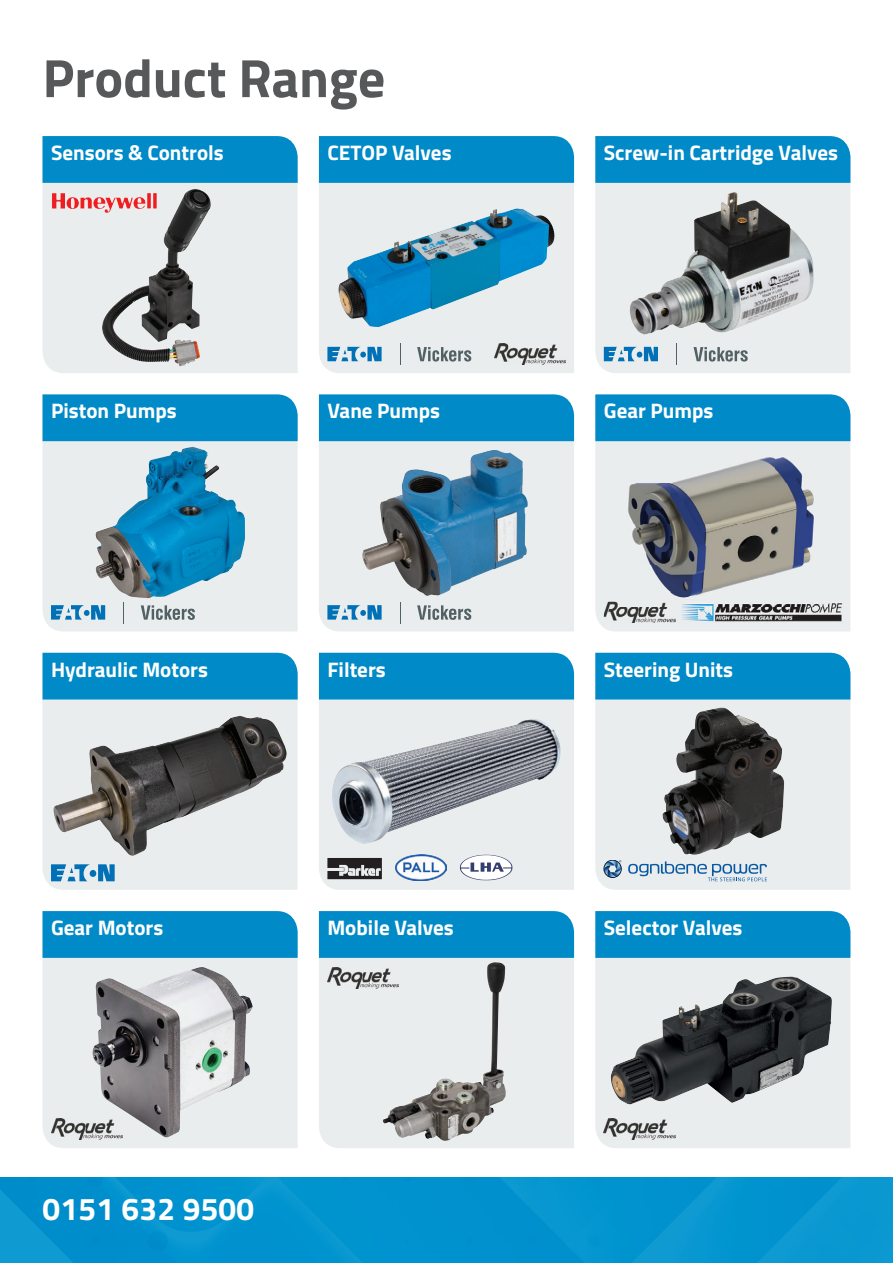
<style>
.page{position:relative;width:893px;height:1263px;background:#fff}
.page>*{position:absolute;margin:0;border:0;box-sizing:border-box;transform-origin:0 0}
.t1{font:700 54px "Titillium Web";color:#57585a}
.t2{font:700 31.5px "Titillium Web";letter-spacing:.01em;color:#fff}
.t3{font:700 21px "Titillium Web";color:#fff}
</style>
<div class="page">
<img style="left:0;top:1178px;width:893px;height:85px">
<svg style="left:43px;top:183px;width:255px;height:190px;fill:#eaedee"></svg>
<img style="left:105px;top:189px;width:87px;height:127px">
<div style="left:319px;top:183px;width:255px;height:190px;background:#eaedee"></div>
<img style="left:338px;top:208px;width:216px;height:119px">
<div style="left:595px;top:441px;width:255px;height:190px;background:#eaedee"></div>
<img style="left:618px;top:442px;width:210px;height:123px">
<img style="left:618px;top:565px;width:52px;height:37px">
<img style="left:670px;top:565px;width:53px;height:41px">
<img style="left:723px;top:565px;width:105px;height:37px">
<div style="left:43px;top:958px;width:255px;height:190px;background:#eaedee"></div>
<img style="left:93px;top:967px;width:160px;height:170px">
<div style="left:319px;top:958px;width:255px;height:190px;background:#eaedee"></div>
<div style="left:595px;top:958px;width:255px;height:190px;background:#eaedee"></div>
<img style="left:611px;top:976px;width:221px;height:128px">
<div style="left:595px;top:183px;width:255px;height:190px;background:#eaedee"></div>
<img style="left:630px;top:192px;width:184px;height:142px">
<div style="left:43px;top:441px;width:255px;height:190px;background:#eaedee"></div>
<img style="left:95px;top:447px;width:150px;height:151px">
<div style="left:43px;top:699px;width:255px;height:191px;background:#eaedee"></div>
<img style="left:53px;top:716px;width:234px;height:140px">
<div style="left:319px;top:699px;width:255px;height:191px;background:#eaedee"></div>
<img style="left:331px;top:719px;width:230px;height:125px">
<div style="left:595px;top:699px;width:255px;height:191px;background:#eaedee"></div>
<img style="left:662px;top:708px;width:122px;height:147px">
<div style="left:319px;top:441px;width:255px;height:190px;background:#eaedee"></div>
<img style="left:362px;top:450px;width:166px;height:146px">
<img style="left:52px;top:193px;width:105px;height:16px">
<div style="left:43px;top:136px;width:255px;height:47px;background:#008ac8"></div>
<div style="left:319px;top:136px;width:255px;height:47px;background:#008ac8"></div>
<div style="left:595px;top:394px;width:255px;height:47px;background:#008ac8"></div>
<div style="left:43px;top:911px;width:255px;height:47px;background:#008ac8"></div>
<div style="left:319px;top:911px;width:255px;height:47px;background:#008ac8"></div>
<div style="left:595px;top:911px;width:255px;height:47px;background:#008ac8"></div>
<div style="left:595px;top:136px;width:255px;height:47px;background:#008ac8"></div>
<div style="left:43px;top:394px;width:255px;height:47px;background:#008ac8"></div>
<div style="left:43px;top:653px;width:255px;height:46px;background:#008ac8"></div>
<div style="left:319px;top:653px;width:255px;height:46px;background:#008ac8"></div>
<div style="left:595px;top:653px;width:255px;height:46px;background:#008ac8"></div>
<div style="left:319px;top:394px;width:255px;height:47px;background:#008ac8"></div>
<img style="left:494px;top:343px;width:72px;height:22px">
<img style="left:604px;top:602px;width:35px;height:21px">
<img style="left:639px;top:606px;width:36px;height:17px">
<img style="left:618px;top:602px;width:57px;height:4px">
<img style="left:680px;top:602px;width:164px;height:21px">
<img style="left:680px;top:602px;width:148px;height:4px">
<img style="left:51px;top:1118px;width:71px;height:22px">
<img style="left:327px;top:967px;width:56px;height:21px">
<img style="left:604px;top:1118px;width:71px;height:22px">
<svg style="left:417px;top:347px;width:54px;height:15px"></svg>
<svg style="left:327px;top:347px;width:55px;height:14px"></svg>
<svg style="left:400px;top:344px;width:1px;height:21px"></svg>
<svg style="left:694px;top:347px;width:54px;height:15px"></svg>
<svg style="left:604px;top:347px;width:54px;height:14px"></svg>
<svg style="left:676px;top:344px;width:1px;height:21px"></svg>
<svg style="left:141px;top:605px;width:54px;height:15px"></svg>
<svg style="left:51px;top:605px;width:54px;height:15px"></svg>
<svg style="left:124px;top:602px;width:1px;height:21px"></svg>
<svg style="left:51px;top:864px;width:64px;height:17px"></svg>
<svg style="left:417px;top:605px;width:54px;height:15px"></svg>
<svg style="left:327px;top:605px;width:55px;height:15px"></svg>
<svg style="left:400px;top:602px;width:1px;height:21px"></svg>
<svg style="left:460px;top:855px;width:53px;height:25px"></svg>
<img style="left:395px;top:855px;width:52px;height:25px">
<svg style="left:628px;top:861px;width:139px;height:20px"></svg>
<svg style="left:604px;top:860px;width:17px;height:18px"></svg>
<div style="left:604px;top:860px;width:17px;height:18px;border:1px solid #0b2041;border-radius:50%"></div>
<img style="left:383px;top:962px;width:110px;height:177px">
<svg style="left:327px;top:858px;width:55px;height:21px"></svg>
<h1 class="t1" style="left:43px;top:37px;width:344px">Product Range</h1>
<p class="t3" style="left:51px;top:136px;width:174px">Sensors &amp; Controls</p>
<p class="t3" style="left:327px;top:136px;width:126px">CETOP Valves</p>
<p class="t3" style="left:51px;top:395px;width:127px">Piston Pumps</p>
<p class="t3" style="left:327px;top:395px;width:114px">Vane Pumps</p>
<p class="t3" style="left:604px;top:136px;width:236px">Screw-in Cartridge Valves</p>
<p class="t3" style="left:604px;top:395px;width:111px">Gear Pumps</p>
<p class="t3" style="left:51px;top:653px;width:158px">Hydraulic Motors</p>
<p class="t3" style="left:327px;top:653px;width:60px">Filters</p>
<p class="t3" style="left:604px;top:653px;width:131px">Steering Units</p>
<p class="t3" style="left:51px;top:911px;width:114px">Gear Motors</p>
<p class="t3" style="left:327px;top:911px;width:128px">Mobile Valves</p>
<p class="t3" style="left:604px;top:911px;width:140px">Selector Valves</p>
<h2 class="t2" style="left:43px;top:1185px;width:213px">0151 632 9500</h2>
</div>
